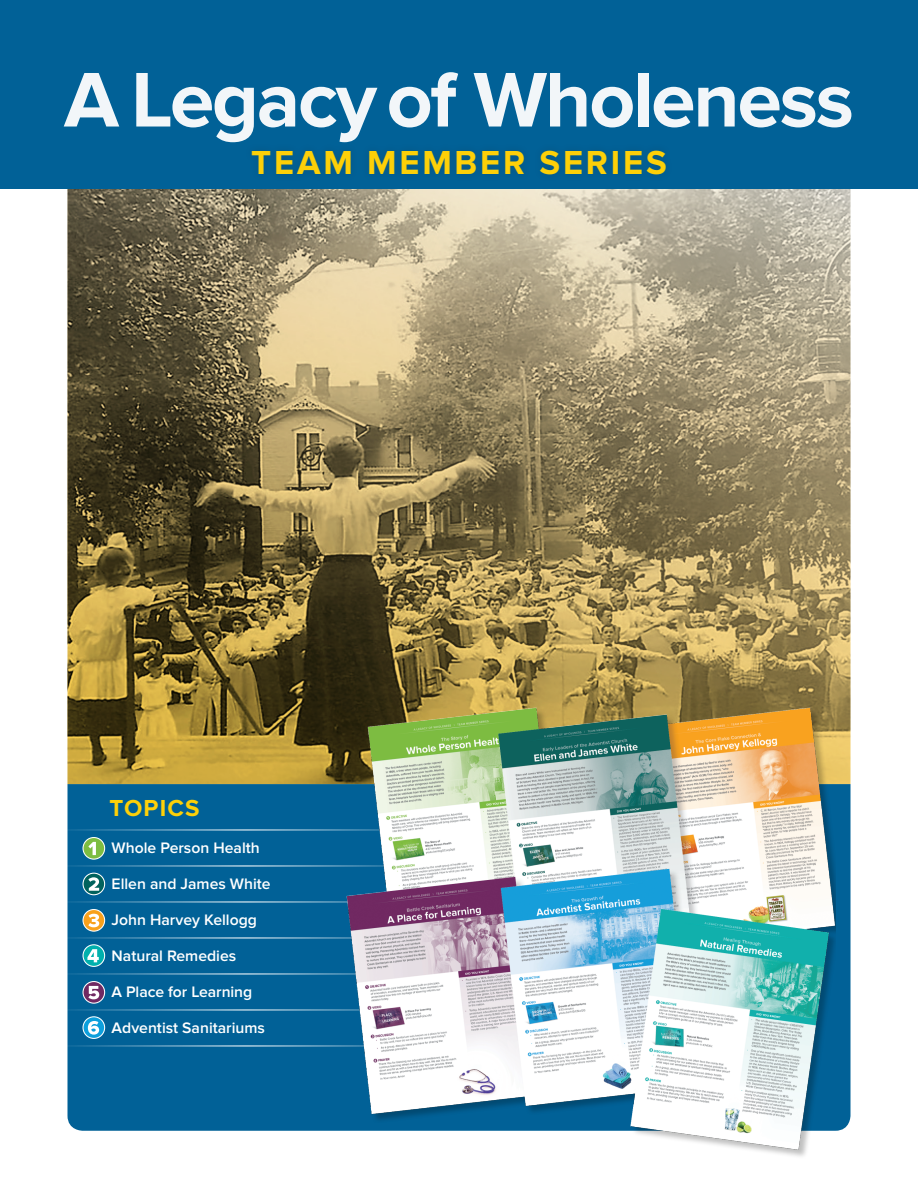
<style>
.page{position:relative;width:918px;height:1188px;background:#fff}
.page>*{position:absolute;margin:0;border:0;box-sizing:border-box;transform-origin:0 0}
.t1{font:700 80.25px "Proxima Nova";letter-spacing:-.03em;color:#fff}
.t2{font:700 34.5px "Proxima Nova";letter-spacing:.08em;color:#fdd008}
.t3{font:700 24px "Proxima Nova";letter-spacing:.05em;color:#fdd008}
.t4{font:600 15.75px "Proxima Nova";color:#fff}
</style>
<div class="page">
<div style="left:68px;top:784px;width:782px;height:347px;background:#016197"></div>
<img style="left:68px;top:189px;width:782px;height:595px">
<div style="left:0;top:0;width:918px;height:189px;background:#016197"></div>
<div style="left:244px;top:142px;width:429px;height:41px;background:#025e91"></div>
<hr style="left:49px;top:829px;width:383px;height:1px;background:#fff">
<hr style="left:49px;top:865px;width:383px;height:1px;background:#fff">
<hr style="left:49px;top:901px;width:383px;height:1px;background:#fff">
<hr style="left:49px;top:937px;width:383px;height:1px;background:#fff">
<hr style="left:49px;top:973px;width:383px;height:1px;background:#fff">
<hr style="left:49px;top:1009px;width:383px;height:1px;background:#fff">
<hr style="left:49px;top:1045px;width:383px;height:1px;background:#fff">
<div style="left:83px;top:838px;width:22px;height:21px;background:#7dbd41;border-radius:50%"></div>
<div style="left:83px;top:837px;width:22px;height:23px;border:1px solid #fff;border-radius:50%"></div>
<svg style="left:88px;top:842px;width:8px;height:13px"></svg>
<svg style="left:83px;top:873px;width:22px;height:22px"></svg>
<div style="left:83px;top:873px;width:22px;height:22px;border:1px solid #fff;border-radius:50%"></div>
<svg style="left:88px;top:877px;width:11px;height:14px"></svg>
<svg style="left:83px;top:910px;width:22px;height:21px"></svg>
<div style="left:83px;top:909px;width:22px;height:23px;border:1px solid #fff;border-radius:50%"></div>
<svg style="left:88px;top:914px;width:11px;height:13px"></svg>
<svg style="left:83px;top:945px;width:22px;height:21px"></svg>
<div style="left:83px;top:944px;width:22px;height:23px;border:1px solid #fff;border-radius:50%"></div>
<svg style="left:87px;top:949px;width:12px;height:13px"></svg>
<svg style="left:83px;top:982px;width:22px;height:21px"></svg>
<div style="left:83px;top:981px;width:22px;height:23px;border:1px solid #fff;border-radius:50%"></div>
<svg style="left:88px;top:986px;width:11px;height:13px"></svg>
<svg style="left:83px;top:1017px;width:22px;height:21px"></svg>
<div style="left:83px;top:1016px;width:22px;height:23px;border:1px solid #fff;border-radius:50%"></div>
<svg style="left:88px;top:1021px;width:11px;height:14px"></svg>
<img style="left:324px;top:675px;width:511px;height:482px">
<h1 class="t1" style="left:64px;top:54px;width:791px">A Legacy of Wholeness</h1>
<h2 class="t2" style="left:251px;top:143px;width:417px">TEAM MEMBER SERIES</h2>
<h3 class="t3" style="left:109px;top:794px;width:92px">TOPICS</h3>
<p class="t4" style="left:112px;top:839px;width:150px">Whole Person Health</p>
<p class="t4" style="left:112px;top:875px;width:161px">Ellen and James White</p>
<p class="t4" style="left:112px;top:911px;width:147px">John Harvey Kellogg</p>
<p class="t4" style="left:112px;top:947px;width:126px">Natural Remedies</p>
<p class="t4" style="left:112px;top:983px;width:142px">A Place for Learning</p>
<p class="t4" style="left:112px;top:1019px;width:155px">Adventist Sanitariums</p>
</div>
